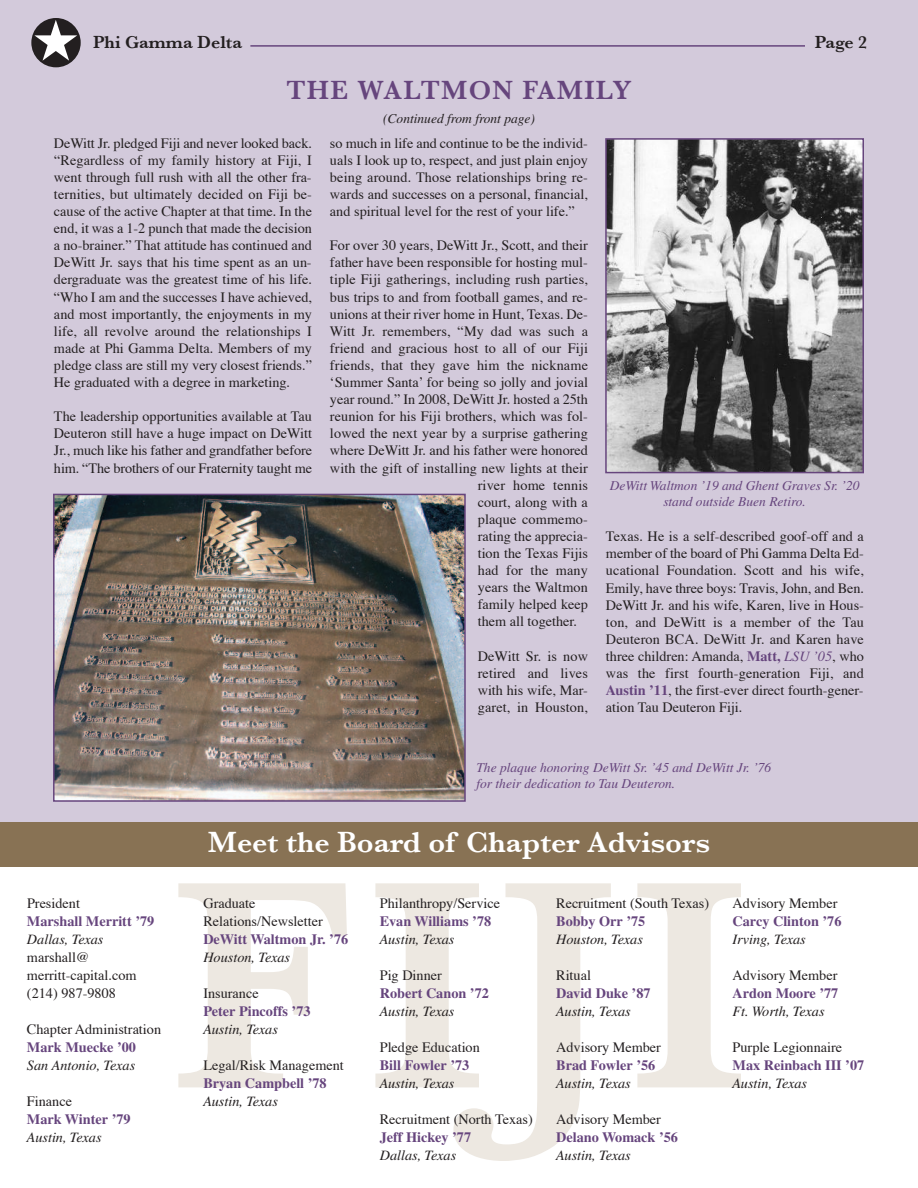
<style>
.page{position:relative;width:918px;height:1188px;background:#fff}
.page>*{position:absolute;margin:0;border:0;box-sizing:border-box;transform-origin:0 0}
.t1{font:600 30px "Baskerville";color:#fff}
.t2{font:600 27px "Baskerville";letter-spacing:.05em;color:#66457d}
.t3{font:600 18px "Baskerville";color:#231f20}
.t4{font:14.25px/17.1px "Times";color:#231f20;text-align:justify}
.t5{font:700 14.25px "Times";color:#66457d}
.t6{font:italic 14.25px "Times";color:#231f20}
.t7{font:italic 13.5px/16.2px "Times";color:#66457d;text-align:center}
.t8{font:italic 13.5px "Times";color:#231f20}
.s1{color:#fff}
.s2{font-weight:700;color:#66457d}
.s3{font-style:italic;color:#66457d}
</style>
<div class="page">
<svg style="left:178px;top:883px;width:563px;height:278px"></svg>
<div style="left:0;top:0;width:918px;height:842px;background:#d3cadb"></div>
<div style="left:0;top:823px;width:918px;height:44px;background:#887254"></div>
<div style="left:31px;top:18px;width:50px;height:49px;background:#231f20;border-radius:50%"></div>
<hr style="left:250px;top:45px;width:555px;height:2px;background:#66457d">
<img style="left:608px;top:141px;width:253px;height:329px">
<div style="left:605px;top:138px;width:259px;height:335px;border:2px solid #66457d"></div>
<img style="left:56px;top:497px;width:407px;height:302px">
<div style="left:53px;top:494px;width:413px;height:308px;border:2px solid #66457d"></div>
<p class="t3" style="left:33px;top:32px;width:211px"><span class="s1">★</span> Phi Gamma Delta</p>
<h2 class="t2" style="left:286px;top:75px;width:347px">The WalTmon Family</h2>
<p class="t8" style="left:383px;top:114px;width:153px">(Continued from front page)</p>
<p class="t3" style="left:815px;top:32px;width:54px">Page 2</p>
<p class="t4" style="left:54px;top:136px;width:260px">DeWitt Jr. pledged Fiji and never looked back. “Regardless of my family history at Fiji, I went through full rush with all the other fra&shy;ternities, but ultimately decided on Fiji be&shy;cause of the active Chapter at that time. In the end, it was a 1-2 punch that made the decision a no-brainer.” That attitude has continued and DeWitt Jr. says that his time spent as an un&shy;dergraduate was the greatest time of his life. “Who I am and the successes I have achieved, and most importantly, the enjoyments in my life, all revolve around the relationships I made at Phi Gamma Delta. Members of my pledge class are still my very closest friends.” He graduated with a degree in marketing.</p>
<p class="t4" style="left:54px;top:409px;width:260px">The leadership opportunities available at Tau Deuteron still have a huge impact on DeWitt Jr., much like his father and grandfather before him. “The brothers of our Fraternity taught me</p>
<p class="t4" style="left:330px;top:136px;width:260px">so much in life and continue to be the individ&shy;uals I look up to, respect, and just plain enjoy being around. Those relationships bring re&shy;wards and successes on a personal, financial, and spiritual level for the rest of your life.”</p>
<p class="t4" style="left:330px;top:238px;width:259px">For over 30 years, DeWitt Jr., Scott, and their</p>
<p class="t4" style="left:330px;top:255px;width:259px">father have been responsible for hosting mul-</p>
<p class="t4" style="left:330px;top:272px;width:259px">tiple Fiji gatherings, including rush parties,</p>
<p class="t4" style="left:330px;top:289px;width:259px">bus trips to and from football games, and re-</p>
<p class="t4" style="left:330px;top:307px;width:259px">unions at their river home in Hunt, Texas. De-</p>
<p class="t4" style="left:330px;top:324px;width:260px">Witt Jr. remembers, “My dad was such a</p>
<p class="t4" style="left:330px;top:341px;width:260px">friend and gracious host to all of our Fiji</p>
<p class="t4" style="left:330px;top:358px;width:260px">friends, that they gave him the nickname</p>
<p class="t4" style="left:330px;top:375px;width:260px">‘Summer Santa’ for being so jolly and jovial</p>
<p class="t4" style="left:330px;top:392px;width:260px">year round.” In 2008, DeWitt Jr. hosted a 25th</p>
<p class="t4" style="left:330px;top:409px;width:260px">reunion for his Fiji brothers, which was fol-</p>
<p class="t4" style="left:330px;top:426px;width:259px">lowed the next year by a surprise gathering</p>
<p class="t4" style="left:330px;top:443px;width:259px">where DeWitt Jr. and his father were honored</p>
<p class="t4" style="left:330px;top:460px;width:259px">with the gift of installing new lights at their</p>
<p class="t4" style="left:478px;top:478px;width:112px">river home tennis</p>
<p class="t4" style="left:478px;top:495px;width:112px">court, along with a</p>
<p class="t4" style="left:478px;top:512px;width:112px">plaque commemo-</p>
<p class="t4" style="left:478px;top:529px;width:112px">rating the apprecia-</p>
<p class="t4" style="left:478px;top:546px;width:112px">tion the Texas Fijis</p>
<p class="t4" style="left:478px;top:563px;width:112px">had for the many</p>
<p class="t4" style="left:478px;top:580px;width:112px">years the Waltmon</p>
<p class="t4" style="left:478px;top:597px;width:112px">family helped keep</p>
<p class="t4" style="left:478px;top:614px;width:101px">them all together.</p>
<p class="t4" style="left:478px;top:649px;width:112px">DeWitt Sr. is now retired and lives with his wife, Mar&shy;garet, in Houston,</p>
<p class="t7" style="left:610px;top:479px;width:251px">DeWitt Waltmon ’19 and Ghent Graves Sr. ’20 stand outside Buen Retiro.</p>
<p class="t4" style="left:606px;top:529px;width:260px">Texas. He is a self-described goof-off and a member of the board of Phi Gamma Delta Ed&shy;ucational Foundation. Scott and his wife, Emily, have three boys: Travis, John, and Ben.<br>DeWitt Jr. and his wife, Karen, live in Hous&shy;ton, and DeWitt is a member of the Tau Deuteron BCA. DeWitt Jr. and Karen have three children: Amanda, <span class="s2">Matt,</span> <span class="s3">LSU ’05</span>, who was the first fourth-generation Fiji, and <span class="s2">Austin ’11</span>, the first-ever direct fourth-gener&shy;ation Tau Deuteron Fiji.</p>
<p class="t7" style="left:476px;top:761px;width:296px;text-align:left">The plaque honoring DeWitt Sr. ’45 and DeWitt Jr. ’76 for their dedication to Tau Deuteron.</p>
<p class="t4" style="left:27px;top:896px;width:55px">President</p>
<p class="t5" style="left:27px;top:916px;width:129px">Marshall Merritt ’79</p>
<p class="t6" style="left:27px;top:934px;width:78px">Dallas, Texas</p>
<p class="t4" style="left:27px;top:949px;width:111px;line-height:18px;text-align:left">marshall@ merritt-capital.com (214) 987-9808</p>
<p class="t4" style="left:27px;top:1022px;width:136px">Chapter Administration</p>
<p class="t5" style="left:27px;top:1042px;width:111px">Mark Muecke ’00</p>
<p class="t6" style="left:27px;top:1060px;width:110px">San Antonio, Texas</p>
<p class="t4" style="left:27px;top:1094px;width:47px">Finance</p>
<p class="t5" style="left:27px;top:1114px;width:105px">Mark Winter ’79</p>
<p class="t6" style="left:27px;top:1132px;width:76px">Austin, Texas</p>
<h1 class="t1" style="left:208px;top:825px;width:504px">meet the Board of Chapter advisors</h1>
<p class="t4" style="left:203px;top:895px;width:121px;line-height:18px">Graduate<br>Relations/Newsletter</p>
<p class="t5" style="left:203px;top:934px;width:146px">DeWitt Waltmon Jr. ’76</p>
<p class="t6" style="left:203px;top:952px;width:88px">Houston, Texas</p>
<p class="t4" style="left:203px;top:986px;width:57px">Insurance</p>
<p class="t5" style="left:203px;top:1006px;width:109px">Peter Pincoffs ’73</p>
<p class="t6" style="left:203px;top:1024px;width:76px">Austin, Texas</p>
<p class="t4" style="left:203px;top:1058px;width:142px">Legal/Risk Management</p>
<p class="t5" style="left:203px;top:1078px;width:125px">Bryan Campbell ’78</p>
<p class="t6" style="left:203px;top:1096px;width:76px">Austin, Texas</p>
<p class="t4" style="left:380px;top:896px;width:122px">Philanthropy/Service</p>
<p class="t5" style="left:380px;top:916px;width:113px">Evan Williams ’78</p>
<p class="t6" style="left:380px;top:934px;width:76px">Austin, Texas</p>
<p class="t4" style="left:380px;top:968px;width:64px">Pig Dinner</p>
<p class="t5" style="left:380px;top:988px;width:111px">Robert Canon ’72</p>
<p class="t6" style="left:380px;top:1006px;width:76px">Austin, Texas</p>
<p class="t4" style="left:380px;top:1040px;width:102px">Pledge Education</p>
<p class="t5" style="left:380px;top:1060px;width:91px">Bill Fowler ’73</p>
<p class="t6" style="left:380px;top:1078px;width:76px">Austin, Texas</p>
<p class="t4" style="left:380px;top:1112px;width:155px">Recruitment (North Texas)</p>
<p class="t5" style="left:380px;top:1132px;width:93px">Jeff Hickey ’77</p>
<p class="t6" style="left:380px;top:1150px;width:78px">Dallas, Texas</p>
<p class="t4" style="left:556px;top:896px;width:155px">Recruitment (South Texas)</p>
<p class="t5" style="left:556px;top:916px;width:91px">Bobby Orr ’75</p>
<p class="t6" style="left:556px;top:934px;width:88px">Houston, Texas</p>
<p class="t4" style="left:556px;top:968px;width:36px">Ritual</p>
<p class="t5" style="left:556px;top:988px;width:96px">David Duke ’87</p>
<p class="t6" style="left:556px;top:1006px;width:76px">Austin, Texas</p>
<p class="t4" style="left:556px;top:1040px;width:106px">Advisory Member</p>
<p class="t5" style="left:556px;top:1060px;width:101px">Brad Fowler ’56</p>
<p class="t6" style="left:556px;top:1078px;width:76px">Austin, Texas</p>
<p class="t4" style="left:556px;top:1112px;width:106px">Advisory Member</p>
<p class="t5" style="left:556px;top:1132px;width:123px">Delano Womack ’56</p>
<p class="t6" style="left:556px;top:1150px;width:76px">Austin, Texas</p>
<p class="t4" style="left:733px;top:896px;width:106px">Advisory Member</p>
<p class="t5" style="left:733px;top:916px;width:110px">Carcy Clinton ’76</p>
<p class="t6" style="left:733px;top:934px;width:75px">Irving, Texas</p>
<p class="t4" style="left:733px;top:968px;width:106px">Advisory Member</p>
<p class="t5" style="left:733px;top:988px;width:107px">Ardon Moore ’77</p>
<p class="t6" style="left:733px;top:1006px;width:93px">Ft. Worth, Texas</p>
<p class="t4" style="left:733px;top:1040px;width:111px">Purple Legionnaire</p>
<p class="t5" style="left:733px;top:1060px;width:133px">Max Reinbach III ’07</p>
<p class="t6" style="left:733px;top:1078px;width:76px">Austin, Texas</p>
</div>
